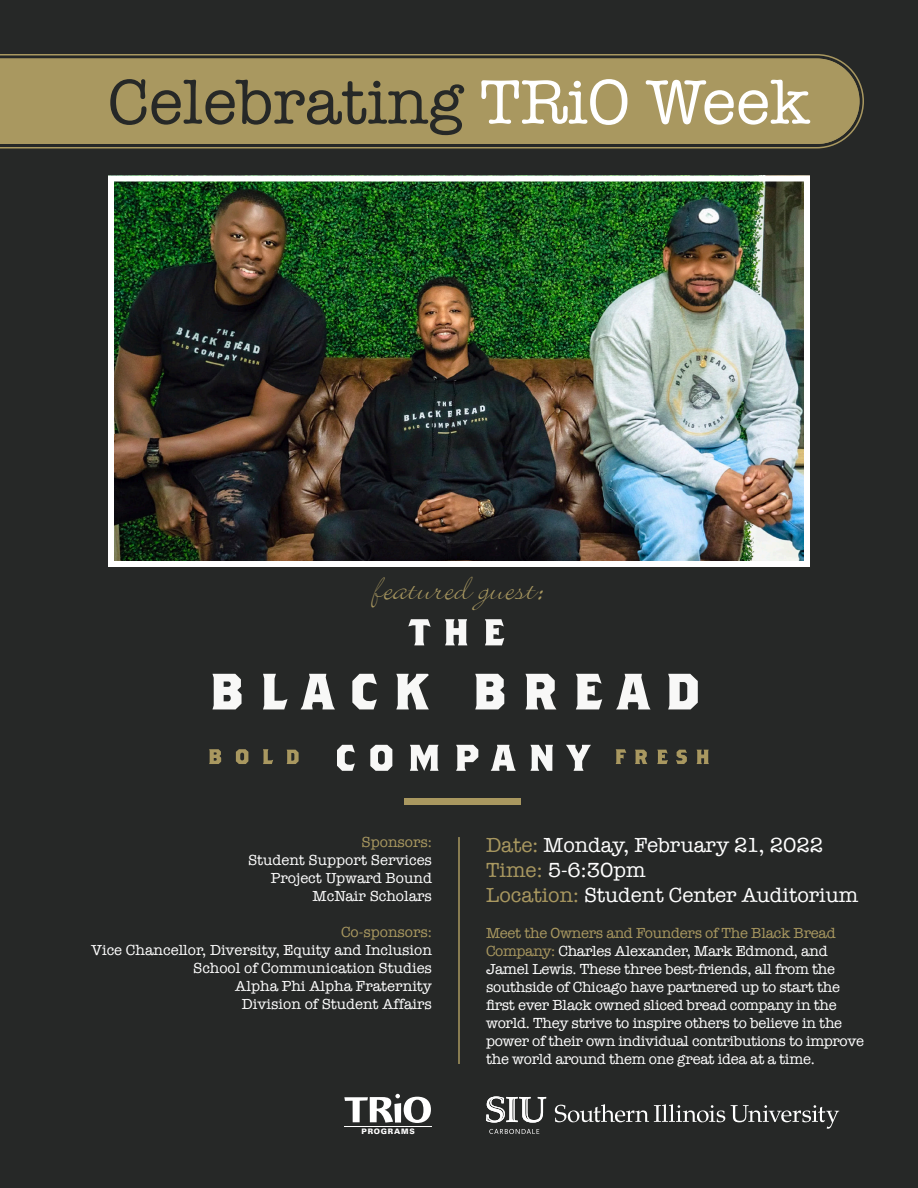
<style>
.page{position:relative;width:918px;height:1188px;background:#262827}
.page>*{position:absolute;margin:0;border:0;box-sizing:border-box;transform-origin:0 0}
.t1{font:64.5px "American Typewriter";color:#262827}
.t2{font:42px "Bickley Script Let Plain";color:#a99860}
.t3{font:21px "American Typewriter";color:#fff}
.t4{font:15px/18px "American Typewriter";letter-spacing:-.02em;color:#fff}
.t5{font:15px "American Typewriter";color:#fff}
.t6{font:15px "American Typewriter";color:#a99860}
.t7{font:900 7.5px "Univers LT Std";letter-spacing:.1em;color:#fff}
.s1{color:#fff}
.s2{color:#a99860}
</style>
<div class="page">
<svg style="left:0;top:54px;width:864px;height:95px"></svg>
<div style="left:0;top:56px;width:862px;height:90px;background:#a99860"></div>
<svg style="left:408px;top:619px;width:23px;height:26px"></svg>
<svg style="left:445px;top:619px;width:22px;height:26px"></svg>
<svg style="left:485px;top:619px;width:19px;height:26px"></svg>
<svg style="left:576px;top:674px;width:26px;height:35px"></svg>
<svg style="left:212px;top:674px;width:30px;height:35px"></svg>
<svg style="left:209px;top:749px;width:12px;height:15px"></svg>
<svg style="left:475px;top:674px;width:29px;height:35px"></svg>
<svg style="left:263px;top:674px;width:25px;height:35px"></svg>
<svg style="left:263px;top:749px;width:10px;height:15px"></svg>
<svg style="left:301px;top:674px;width:34px;height:35px"></svg>
<svg style="left:491px;top:745px;width:25px;height:26px"></svg>
<svg style="left:616px;top:674px;width:35px;height:35px"></svg>
<svg style="left:352px;top:674px;width:25px;height:35px"></svg>
<svg style="left:337px;top:745px;width:18px;height:26px"></svg>
<svg style="left:396px;top:674px;width:33px;height:35px"></svg>
<svg style="left:525px;top:674px;width:31px;height:35px"></svg>
<svg style="left:635px;top:750px;width:12px;height:14px"></svg>
<svg style="left:668px;top:674px;width:30px;height:35px"></svg>
<svg style="left:370px;top:745px;width:22px;height:26px"></svg>
<svg style="left:236px;top:749px;width:12px;height:15px"></svg>
<svg style="left:410px;top:745px;width:29px;height:26px"></svg>
<svg style="left:456px;top:745px;width:22px;height:26px"></svg>
<svg style="left:530px;top:745px;width:23px;height:26px"></svg>
<svg style="left:566px;top:745px;width:25px;height:26px"></svg>
<svg style="left:287px;top:750px;width:12px;height:14px"></svg>
<svg style="left:697px;top:750px;width:12px;height:14px"></svg>
<svg style="left:657px;top:750px;width:11px;height:14px"></svg>
<svg style="left:616px;top:749px;width:10px;height:15px"></svg>
<svg style="left:676px;top:750px;width:11px;height:14px"></svg>
<div style="left:404px;top:798px;width:117px;height:7px;background:#a99860"></div>
<img style="left:115px;top:183px;width:688px;height:377px">
<div style="left:108px;top:176px;width:702px;height:391px;border:6px solid #fff"></div>
<hr style="left:458px;top:837px;width:2px;height:227px;background:#a99860">
<svg style="left:489px;top:1129px;width:50px;height:5px"></svg>
<svg style="left:555px;top:1104px;width:170px;height:18px"></svg>
<svg style="left:731px;top:1105px;width:108px;height:24px"></svg>
<svg style="left:486px;top:1096px;width:60px;height:27px"></svg>
<hr style="left:345px;top:1126px;width:87px;height:1px;background:#fff">
<svg style="left:344px;top:1094px;width:87px;height:29px"></svg>
<p class="t1" style="left:108px;top:53px;width:704px">Celebrating <span class="s1">TRiO Week</span></p>
<p class="t2" style="left:373px;top:570px;width:174px">featured guest:</p>
<p class="t6" style="left:362px;top:831px;width:72px">Sponsors:</p>
<p class="t5" style="left:248px;top:849px;width:185px">Student Support Services</p>
<p class="t5" style="left:271px;top:867px;width:163px">Project Upward Bound</p>
<p class="t5" style="left:313px;top:885px;width:121px">McNair Scholars</p>
<p class="t6" style="left:341px;top:921px;width:92px">Co-sponsors:</p>
<p class="t5" style="left:91px;top:939px;width:342px">Vice Chancellor, Diversity, Equity and Inclusion</p>
<p class="t5" style="left:193px;top:957px;width:240px">School of Communication Studies</p>
<p class="t5" style="left:235px;top:975px;width:198px">Alpha Phi Alpha Fraternity</p>
<p class="t5" style="left:242px;top:993px;width:192px">Division of Student Affairs</p>
<p class="t7" style="left:362px;top:1127px;width:55px">PROGRAMS</p>
<p class="t3" style="left:486px;top:829px;width:339px"><span class="s2">Date:</span> Monday, February 21, 2022</p>
<p class="t3" style="left:486px;top:854px;width:161px"><span class="s2">Time:</span> 5-6:30pm</p>
<p class="t3" style="left:486px;top:879px;width:374px"><span class="s2">Location:</span> Student Center Auditorium</p>
<p class="t4" style="left:486px;top:923px;width:380px"><span class="s2">Meet the Owners and Founders of The Black Bread Company:</span> Charles Alexander, Mark Edmond, and Jamel Lewis. These three best-friends, all from the southside of Chicago have partnered up to start the first ever Black owned sliced bread company in the world. They strive to inspire others to believe in the power of their own individual contributions to improve the world around them one great idea at a time.</p>
</div>
